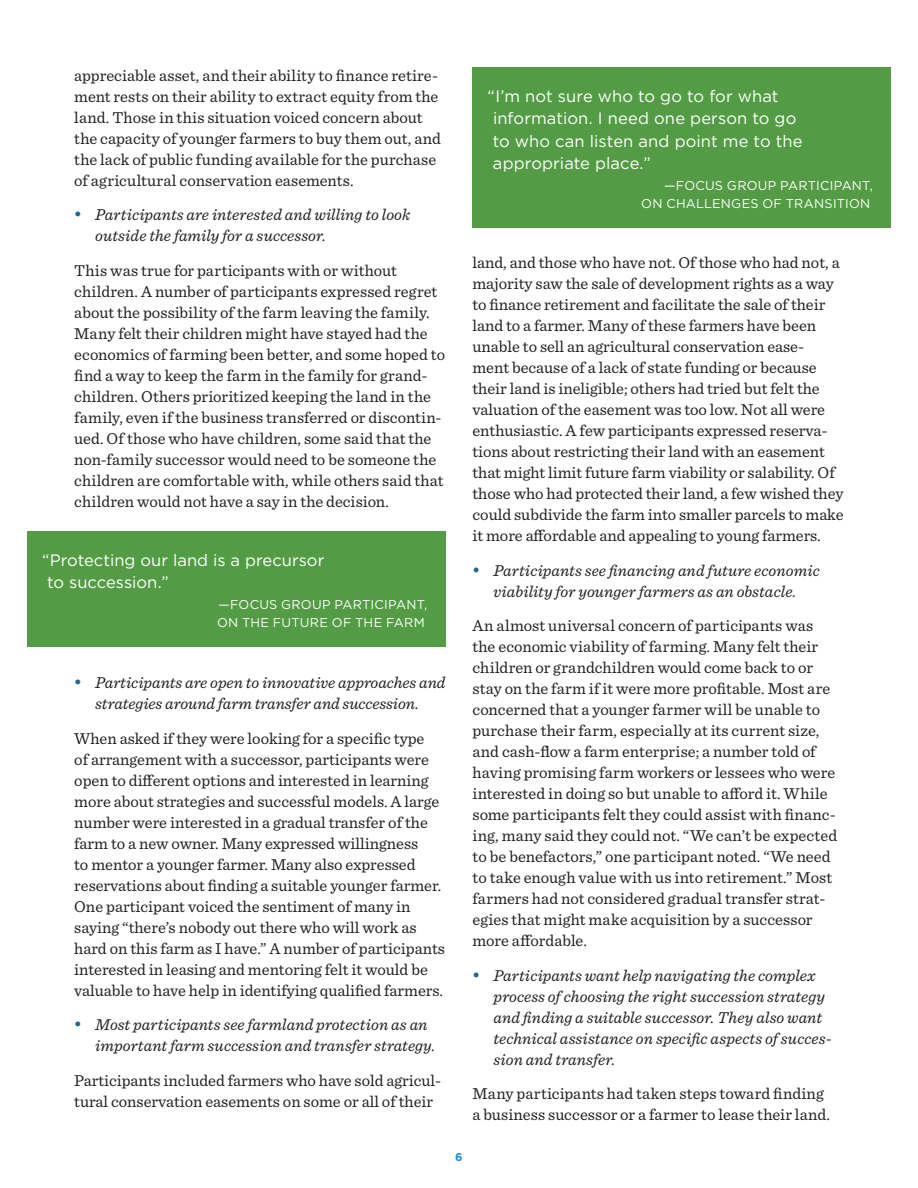
<style>
.page{position:relative;width:918px;height:1188px;background:#fff}
.page>*{position:absolute;margin:0;border:0;box-sizing:border-box;transform-origin:0 0}
.t1{font:16.5px/21px "Sentinel";color:#231f20}
.t2{font:italic 16.5px/21px "Sentinel";color:#231f20}
.t3{font:16.5px/22.5px "Gotham";letter-spacing:.005em;color:#fff}
.t4{font:12.75px "Gotham";letter-spacing:.02em;color:#fff}
.t5{font:700 11.25px "Gotham";color:#208ece}
.s1{color:#20678f}
</style>
<div class="page">
<div style="left:472px;top:68px;width:419px;height:160px;background:#539c45"></div>
<div style="left:27px;top:532px;width:419px;height:115px;background:#539c45"></div>
<p class="t1" style="left:74px;top:64px;width:368px">appreciable asset, and their ability to finance retire&shy;ment rests on their ability to extract equity from the land. Those in this situation voiced concern about the capacity of younger farmers to buy them out, and the lack of public funding available for the purchase of agricultural conservation easements.</p>
<p class="t2" style="left:95px;top:203px;width:316px;text-indent:-21px"><span class="s1">•</span> Participants are interested and willing to look outside the family for a successor.</p>
<p class="t1" style="left:74px;top:259px;width:373px">This was true for participants with or without children. A number of participants expressed regret about the possibility of the farm leaving the family.<br>Many felt their children might have stayed had the economics of farming been better, and some hoped to find a way to keep the farm in the family for grand&shy;children. Others prioritized keeping the land in the family, even if the business transferred or discontin&shy;ued. Of those who have children, some said that the non-family successor would need to be someone the children are comfortable with, while others said that children would not have a say in the decision.</p>
<p class="t3" style="left:47px;top:548px;width:279px;text-indent:-5px">“Protecting our land is a precursor to succession.”</p>
<p class="t4" style="left:218px;top:597px;width:133px">—Focus grou p parti</p>
<p class="t4" style="left:375px;top:597px;width:32px">ci pant</p>
<p class="t4" style="left:424px;top:597px;width:5px">,</p>
<p class="t4" style="left:217px;top:615px;width:66px">on the futur</p>
<p class="t4" style="left:319px;top:615px;width:77px">e of the far</p>
<p class="t4" style="left:414px;top:615px;width:13px">m</p>
<p class="t2" style="left:74px;top:671px;width:373px;text-align:center"><span class="s1">•</span> Participants are open to innovative approaches and strategies around farm transfer and succession.</p>
<p class="t1" style="left:74px;top:727px;width:372px">When asked if they were looking for a specific type<br>of arrangement with a successor, participants were open to different options and interested in learning more about strategies and successful models. A large number were interested in a gradual transfer of the farm to a new owner. Many expressed willingness<br>to mentor a younger farmer. Many also expressed reservations about finding a suitable younger farmer.<br>One participant voiced the sentiment of many in saying “there’s nobody out there who will work as hard on this farm as I have.” A number of participants interested in leasing and mentoring felt it would be valuable to have help in identifying qualified farmers.</p>
<p class="t2" style="left:95px;top:1013px;width:342px;text-indent:-21px"><span class="s1">•</span> Most participants see farmland protection as an important farm succession and transfer strategy.</p>
<p class="t1" style="left:74px;top:1069px;width:369px">Participants included farmers who have sold agricul&shy;tural conservation easements on some or all of their</p>
<p class="t3" style="left:493px;top:84px;width:311px;text-indent:-5px">“I’m not sure who to go to for what information. I need one person to go to who can listen and point me to the appropriate place.”</p>
<p class="t4" style="left:664px;top:178px;width:133px">—Focus grou p parti</p>
<p class="t4" style="left:820px;top:178px;width:32px">ci pant</p>
<p class="t4" style="left:870px;top:178px;width:5px">,</p>
<p class="t4" style="left:641px;top:196px;width:155px">on challenges of tran</p>
<p class="t4" style="left:825px;top:196px;width:45px">sition</p>
<p class="t1" style="left:472px;top:251px;width:373px">land, and those who have not. Of those who had not, a majority saw the sale of development rights as a way to finance retirement and facilitate the sale of their land to a farmer. Many of these farmers have been unable to sell an agricultural conservation ease&shy;ment because of a lack of state funding or because their land is ineligible; others had tried but felt the valuation of the easement was too low. Not all were enthusiastic. A few participants expressed reserva&shy;tions about restricting their land with an easement that might limit future farm viability or salability. Of those who had protected their land, a few wished they could subdivide the farm into smaller parcels to make it more affordable and appealing to young farmers.</p>
<p class="t2" style="left:472px;top:559px;width:349px;text-align:center"><span class="s1">•</span> Participants see financing and future economic viability for younger farmers as an obstacle.</p>
<p class="t1" style="left:472px;top:614px;width:366px">An almost universal concern of participants was the economic viability of farming. Many felt their children or grandchildren would come back to or stay on the farm if it were more profitable. Most are concerned that a younger farmer will be unable to purchase their farm, especially at its current size, and cash-flow a farm enterprise; a number told of having promising farm workers or lessees who were interested in doing so but unable to afford it. While some participants felt they could assist with financ&shy;ing, many said they could not. “We can’t be expected to be benefactors,” one participant noted. “We need to take enough value with us into retirement.” Most farmers had not considered gradual transfer strat&shy;egies that might make acquisition by a successor more affordable.</p>
<p class="t2" style="left:493px;top:964px;width:340px;text-indent:-21px"><span class="s1">•</span> Participants want help navigating the complex process of choosing the right succession strategy and finding a suitable successor. They also want technical assistance on specific aspects of succes&shy;sion and transfer.</p>
<p class="t1" style="left:472px;top:1082px;width:359px">Many participants had taken steps toward finding a business successor or a farmer to lease their land.</p>
<p class="t5" style="left:455px;top:1151px;width:9px">6</p>
</div>
